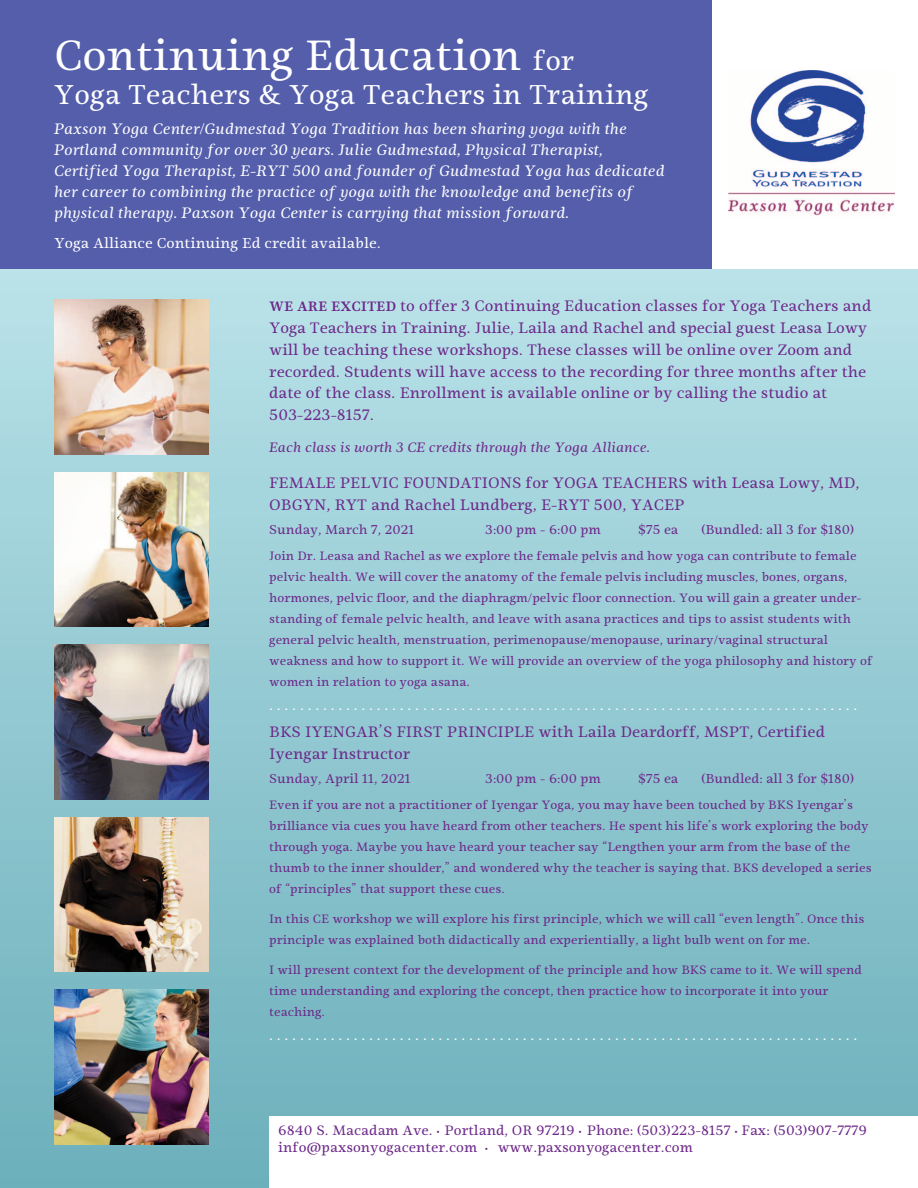
<style>
.page{position:relative;width:918px;height:1188px;background:#fff}
.page>*{position:absolute;margin:0;border:0;box-sizing:border-box;transform-origin:0 0}
.t1{font:42px "Ninfa Serif";color:#fff}
.t2{font:27px "Ninfa Serif";color:#fff}
.t3{font:15px/21.9px "Ninfa Serif";color:#6c2789}
.t4{font:italic 15px/21px "Ninfa Serif";color:#fff}
.t5{font:14.25px "Ninfa Serif";color:#fff}
.t6{font:600 13.5px "Ninfa Serif";color:#fff}
.t7{font:13.5px/16.5px "Ninfa Serif";color:#6c2789}
.t8{font:italic 13.5px "Ninfa Serif";color:#6c2789}
.t9{font:12.75px "Ninfa Serif";color:#6c2789}
.t10{font:12px/21px "Ninfa Serif";color:#6c2789}
.s1{font-size:27px}
.s2{font-weight:700;font-size:13.5px}
.s3{font-size:9px}
</style>
<div class="page">
<div style="left:0;top:0;width:711px;height:330px;background:#545eaa"></div>
<div style="left:0;top:269px;width:918px;height:919px;background:linear-gradient(to bottom,#bae2e8,#6bafba)"></div>
<img style="left:729px;top:70px;width:165px;height:146px">
<img style="left:54px;top:300px;width:155px;height:154px">
<img style="left:54px;top:472px;width:155px;height:155px">
<img style="left:54px;top:645px;width:155px;height:155px">
<img style="left:54px;top:817px;width:155px;height:155px">
<img style="left:54px;top:990px;width:155px;height:155px">
<div style="left:269px;top:1116px;width:649px;height:72px;background:#fff"></div>
<h1 class="t1" style="left:54px;top:38px;width:522px">Continuing Education <span class="s1">for</span></h1>
<h2 class="t2" style="left:54px;top:84px;width:596px">Yoga Teachers &amp; Yoga Teachers in Training</h2>
<p class="t4" style="left:54px;top:120px;width:612px">Paxson Yoga Center/Gudmestad Yoga Tradition has been sharing yoga with the Portland community for over 30 years. Julie Gudmestad, Physical Therapist, Certified Yoga Therapist, E-RYT 500 and founder of Gudmestad Yoga has dedicated her career to combining the practice of yoga with the knowledge and benefits of physical therapy. Paxson Yoga Center is carrying that mission forward.</p>
<p class="t5" style="left:54px;top:237px;width:328px">Yoga Alliance Continuing Ed credit available.</p>
<p class="t3" style="left:269px;top:296px;width:604px"><span class="s2">WE ARE EXCITED</span> to offer 3 Continuing Education classes for Yoga Teachers and Yoga Teachers in Training. Julie, Laila and Rachel and special guest Leasa Lowy will be teaching these workshops. These classes will be online over Zoom and recorded. Students will have access to the recording for three months after the date of the class. Enrollment is available online or by calling the studio at 503-223-8157.</p>
<p class="t8" style="left:269px;top:442px;width:382px">Each class is worth 3 CE credits through the Yoga Alliance.</p>
<p class="t3" style="left:269px;top:473px;width:592px;line-height:22.5px">FEMALE PELVIC FOUNDATIONS for YOGA TEACHERS with Leasa Lowy, MD,<br>OBGYN, RYT and Rachel Lundberg, E-RYT 500, YACEP</p>
<p class="t9" style="left:269px;top:525px;width:147px">Sunday, March 7, 2021</p>
<p class="t9" style="left:485px;top:525px;width:117px">3:00 pm - 6:00 pm</p>
<p class="t9" style="left:638px;top:525px;width:42px">$75 ea</p>
<p class="t9" style="left:701px;top:525px;width:155px">(Bundled: all 3 for $180)</p>
<p class="t10" style="left:269px;top:546px;width:605px">Join Dr. Leasa and Rachel as we explore the female pelvis and how yoga can contribute to female pelvic health. We will cover the anatomy of the female pelvis including muscles, bones, organs, hormones, pelvic floor, and the diaphragm/pelvic floor connection. You will gain a greater under&shy;standing of female pelvic health, and leave with asana practices and tips to assist students with general pelvic health, menstruation, perimenopause/menopause, urinary/vaginal structural weakness and how to support it. We will provide an overview of the yoga philosophy and history of women in relation to yoga asana.</p>
<p class="t6" style="left:269px;top:697px;width:590px">. . . . . . . . . . . . . . . . . . . . . . . . . . . . . . . . . . . . . . . . . . . . . . . . . . . . . . . . . . . . . . . . . . . . . . . . . . . . .</p>
<p class="t3" style="left:269px;top:722px;width:557px;line-height:22.5px">BKS IYENGAR’S FIRST PRINCIPLE with Laila Deardorff, MSPT, Certified<br>Iyengar Instructor</p>
<p class="t9" style="left:269px;top:774px;width:143px">Sunday, April 11, 2021</p>
<p class="t9" style="left:485px;top:774px;width:117px">3:00 pm - 6:00 pm</p>
<p class="t9" style="left:638px;top:774px;width:42px">$75 ea</p>
<p class="t9" style="left:701px;top:774px;width:155px">(Bundled: all 3 for $180)</p>
<p class="t10" style="left:269px;top:795px;width:604px">Even if you are not a practitioner of Iyengar Yoga, you may have been touched by BKS Iyengar’s brilliance via cues you have heard from other teachers. He spent his life’s work exploring the body through yoga. Maybe you have heard your teacher say “Lengthen your arm from the base of the thumb to the inner shoulder,” and wondered why the teacher is saying that. BKS developed a series of “principles” that support these cues.</p>
<p class="t10" style="left:269px;top:909px;width:597px">In this CE workshop we will explore his first principle, which we will call “even length”. Once this principle was explained both didactically and experientially, a light bulb went on for me.</p>
<p class="t10" style="left:269px;top:960px;width:594px">I will present context for the development of the principle and how BKS came to it. We will spend time understanding and exploring the concept, then practice how to incorporate it into your teaching.</p>
<p class="t6" style="left:269px;top:1027px;width:590px">. . . . . . . . . . . . . . . . . . . . . . . . . . . . . . . . . . . . . . . . . . . . . . . . . . . . . . . . . . . . . . . . . . . . . . . . . . . . .</p>
<p class="t7" style="left:278px;top:1124px;width:590px">6840 S. Macadam Ave. <span class="s3">•</span> Portland, OR 97219 <span class="s3">•</span> Phone: (503)223-8157 <span class="s3">•</span> Fax: (503)907-7779 info@paxsonyogacenter.com <span class="s3">•</span> www.paxsonyogacenter.com</p>
</div>
